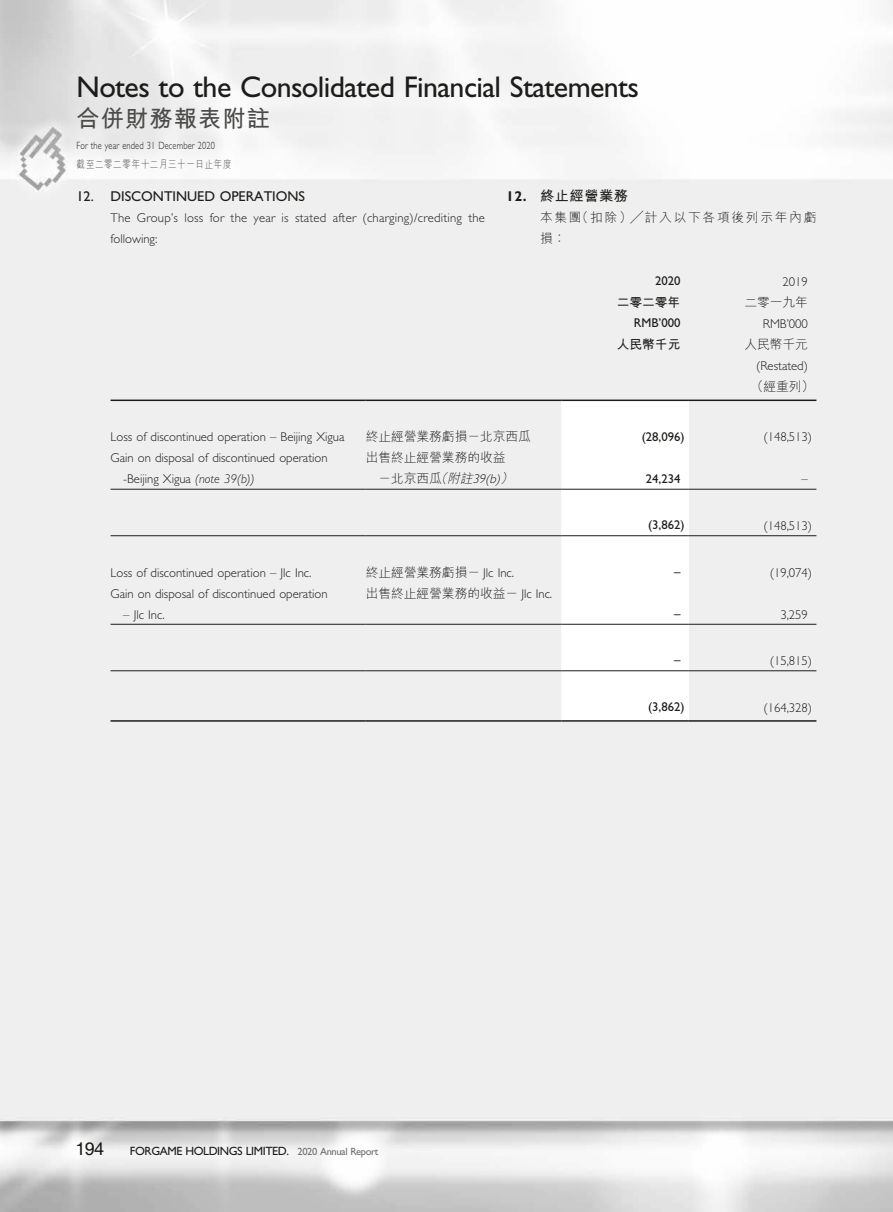
<style>
.page{position:relative;width:893px;height:1212px;background:#fff}
.page>*{position:absolute;margin:0;border:0;box-sizing:border-box;transform-origin:0 0}
.t1{font:30px "Gill Sans Std";letter-spacing:-.02em;color:#1c1c1b}
.t2{font:700 23.25px "M Hei HK";letter-spacing:.045em;color:#4a4a49}
.t3{font:18px "Helvetica";color:#1c1c1b}
.t4{font:14.25px "Gill Sans Std";letter-spacing:-.005em;color:#1c1c1b}
.t5{font:700 14.25px "M Hei HK";letter-spacing:.035em;color:#1c1c1b}
.t6{font:300 12.75px/21px "Gill Sans Std";letter-spacing:-.005em;color:#1c1c1b}
.t7{font:300 12.75px/21px "M Hei HK";letter-spacing:-.005em;color:#1c1c1b}
.t8{font:300 12.75px/21px "Gill Sans Std";letter-spacing:.015em;color:#1c1c1b}
.t9{font:12.75px "Gill Sans Std";letter-spacing:-.005em;color:#1c1c1b}
.t10{font:300 12.75px/21px "M Hei HK";letter-spacing:.135em;color:#1c1c1b}
.t11{font:700 12.75px "M Hei HK";letter-spacing:-.005em;color:#1c1c1b}
.t12{font:12px "Gill Sans Std";letter-spacing:-.035em;color:#1c1c1b}
.t13{font:300 10.5px "Gill Sans Std";letter-spacing:.015em;color:#1c1c1b;scale:.8 1}
.t14{font:300 10.5px "M Hei HK";letter-spacing:.085em;color:#4a4a49;scale:.8 1}
.s1{font-family:"Gill Sans Std"}
.s2{font-style:italic}
.s3{font-family:"Gill Sans Std";font-style:italic}
.s4{font-size:10.5px;color:#6f6f6f}
</style>
<div class="page">
<svg style="left:561px;top:401px;width:128px;height:319px"></svg>
<hr style="left:111px;top:400px;width:255px;height:1px;background:#1c1c1b">
<hr style="left:366px;top:400px;width:195px;height:1px;background:#1c1c1b">
<hr style="left:561px;top:400px;width:128px;height:1px;background:#1c1c1b">
<hr style="left:689px;top:400px;width:127px;height:1px;background:#1c1c1b">
<hr style="left:111px;top:489px;width:255px;height:1px;background:#1c1c1b">
<hr style="left:366px;top:489px;width:195px;height:1px;background:#1c1c1b">
<hr style="left:561px;top:489px;width:128px;height:1px;background:#1c1c1b">
<hr style="left:689px;top:489px;width:127px;height:1px;background:#1c1c1b">
<hr style="left:111px;top:535px;width:255px;height:1px;background:#1c1c1b">
<hr style="left:366px;top:535px;width:195px;height:1px;background:#1c1c1b">
<hr style="left:561px;top:535px;width:128px;height:1px;background:#1c1c1b">
<hr style="left:689px;top:535px;width:127px;height:1px;background:#1c1c1b">
<hr style="left:111px;top:624px;width:255px;height:1px;background:#1c1c1b">
<hr style="left:366px;top:624px;width:195px;height:1px;background:#1c1c1b">
<hr style="left:561px;top:624px;width:128px;height:1px;background:#1c1c1b">
<hr style="left:689px;top:624px;width:127px;height:1px;background:#1c1c1b">
<hr style="left:111px;top:670px;width:255px;height:1px;background:#1c1c1b">
<hr style="left:366px;top:670px;width:195px;height:1px;background:#1c1c1b">
<hr style="left:561px;top:670px;width:128px;height:1px;background:#1c1c1b">
<hr style="left:689px;top:670px;width:127px;height:1px;background:#1c1c1b">
<hr style="left:111px;top:720px;width:255px;height:2px;background:#1c1c1b">
<hr style="left:366px;top:720px;width:195px;height:2px;background:#1c1c1b">
<hr style="left:561px;top:720px;width:128px;height:2px;background:#1c1c1b">
<hr style="left:689px;top:720px;width:127px;height:2px;background:#1c1c1b">
<h1 class="t1" style="left:77px;top:70px;width:564px">Notes to the Consolidated Financial Statements</h1>
<h2 class="t2" style="left:77px;top:102px;width:195px">合併財務報表附註</h2>
<p class="t13" style="left:77px;top:139px;width:175px">For the year ended 31 December 2020</p>
<p class="t14" style="left:77px;top:157px;width:195px">截至二零二零年十二月三十一日止年度</p>
<p class="t4" style="left:77px;top:188px;width:230px">12. DISCONTINUED OPERATIONS</p>
<p class="t8" style="left:111px;top:207px;width:376px">The Group’s loss for the year is stated after (charging)/crediting the following:</p>
<p class="t5" style="left:506px;top:185px;width:124px"><span class="s1">12.</span> 終止經營業務</p>
<p class="t10" style="left:540px;top:206px;width:278px">本集團（扣除）╱計入以下各項後列示年內虧損︰</p>
<p class="t9" style="left:655px;top:274px;width:27px">2020</p>
<p class="t6" style="left:783px;top:271px;width:27px">2019</p>
<p class="t11" style="left:617px;top:293px;width:65px">二零二零年</p>
<p class="t7" style="left:744px;top:291px;width:65px">二零一九年</p>
<p class="t9" style="left:634px;top:316px;width:48px">RMB’000</p>
<p class="t6" style="left:763px;top:313px;width:47px">RMB’000</p>
<p class="t11" style="left:617px;top:335px;width:65px">人民幣千元</p>
<p class="t7" style="left:744px;top:333px;width:65px">人民幣千元</p>
<p class="t6" style="left:756px;top:355px;width:53px">(Restated)</p>
<p class="t7" style="left:751px;top:375px;width:65px">（經重列）</p>
<p class="t6" style="left:111px;top:427px;width:235px">Loss of discontinued operation – Beijing Xigua</p>
<p class="t7" style="left:366px;top:426px;width:167px">終止經營業務虧損－北京西瓜</p>
<p class="t9" style="left:642px;top:429px;width:44px">(28,096)</p>
<p class="t6" style="left:763px;top:427px;width:50px">(148,513)</p>
<p class="t6" style="left:123px;top:448px;width:206px;text-indent:-13px">Gain on disposal of discontinued operation -Beijing Xigua <span class="s2">(note 39(b))</span></p>
<p class="t7" style="left:378px;top:447px;width:140px;text-indent:-13px">出售終止經營業務的收益－北京西瓜<span class="s2">（附註</span><span class="s3">39(b)</span><span class="s2">）</span></p>
<p class="t9" style="left:646px;top:471px;width:36px">24,234</p>
<p class="t6" style="left:801px;top:469px;width:8px">–</p>
<p class="t9" style="left:648px;top:518px;width:38px">(3,862)</p>
<p class="t6" style="left:763px;top:515px;width:50px">(148,513)</p>
<p class="t6" style="left:111px;top:562px;width:202px">Loss of discontinued operation – Jlc Inc.</p>
<p class="t7" style="left:366px;top:561px;width:150px">終止經營業務虧損－ <span class="s1">Jlc Inc.</span></p>
<p class="t9" style="left:674px;top:564px;width:8px">–</p>
<p class="t6" style="left:770px;top:562px;width:44px">(19,074)</p>
<p class="t6" style="left:111px;top:583px;width:219px">Gain on disposal of discontinued operation</p>
<p class="t6" style="left:123px;top:604px;width:43px">– Jlc Inc.</p>
<p class="t7" style="left:366px;top:582px;width:188px">出售終止經營業務的收益－ <span class="s1">Jlc Inc.</span></p>
<p class="t9" style="left:674px;top:606px;width:8px">–</p>
<p class="t6" style="left:780px;top:604px;width:29px">3,259</p>
<h3 class="t3" style="left:75px;top:1138px;width:30px">194</h3>
<p class="t12" style="left:130px;top:1144px;width:250px">FORGAME HOLDINGS LIMITED. <span class="s4">2020 Annual Report</span></p>
<p class="t9" style="left:674px;top:653px;width:8px">–</p>
<p class="t6" style="left:770px;top:650px;width:44px">(15,815)</p>
<p class="t9" style="left:648px;top:699px;width:38px">(3,862)</p>
<p class="t6" style="left:763px;top:697px;width:50px">(164,328)</p>
</div>
